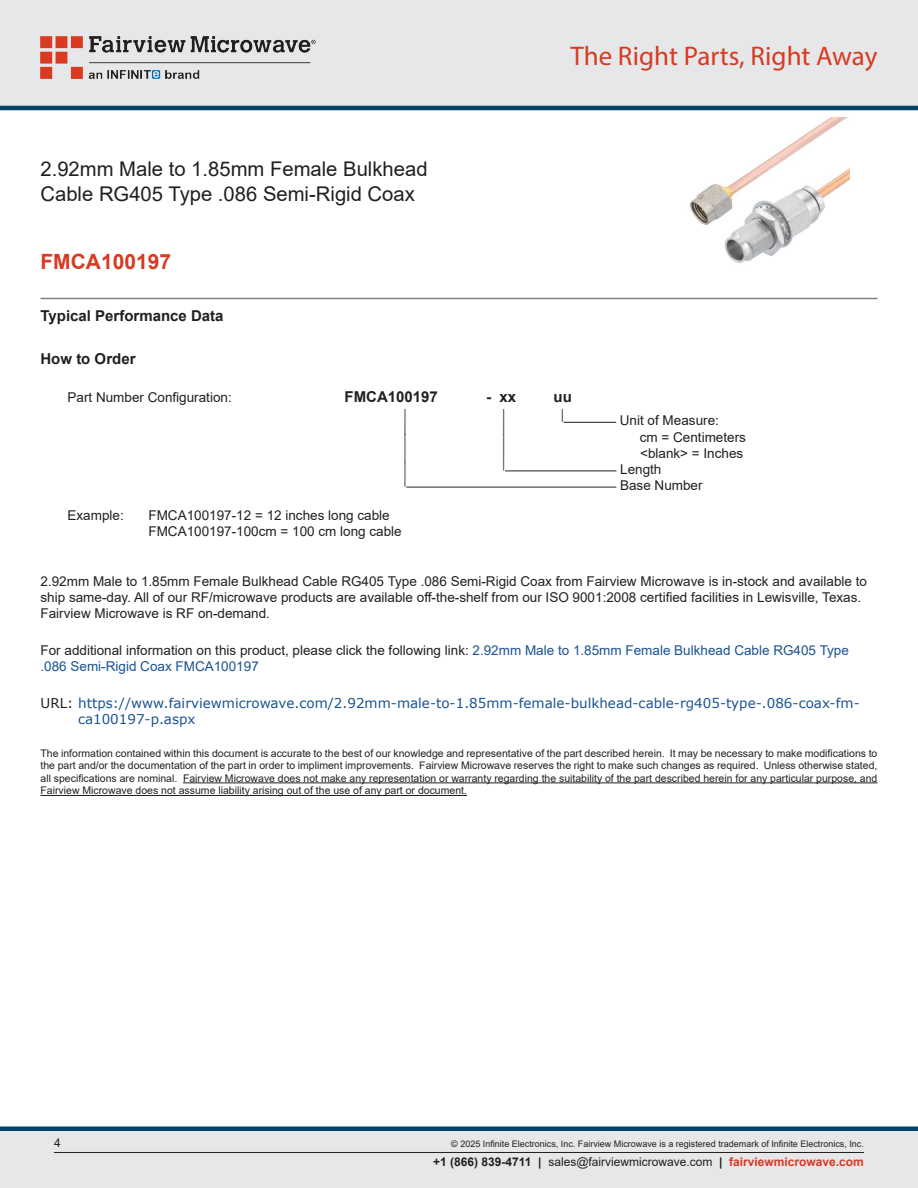
<style>
.page{position:relative;width:918px;height:1188px;background:#fff}
.page>*{position:absolute;margin:0;border:0;box-sizing:border-box;transform-origin:0 0}
.Specs_Para{font:30px "Arial";color:#231f20;scale:.33 1}
.t1{font:27px "Myriad Pro";color:#d83a22}
.Specs_Para-2{font:26.85px "Arial";color:#231f20;scale:.37 1}
.Specs_Para-3{font:25.8px "Arial";color:#231f20;scale:.39 1}
.Branded_Part_No{font:700 21px "Arial";color:#d83a22}
.Web_Description_Para{font:20.25px/24.3px "Arial";color:#231f20}
.Head1{font:700 15px "Arial";color:#231f20}
.Specs_Para-4{font:700 15px "Arial";color:#231f20}
.Specs_Para-5{font:700 15px "Arial";color:#231f20;scale:1.04 1}
.Web_Description_Para-2{font:13.5px/16.2px "Arial";color:#231f20}
.Specs_Para-6{font:13.5px "Arial";color:#231f20}
.Web_Description_Para-3{font:13.5px/16.2px "Arial";color:#1a5392}
.URL_para{font:13.5px/16.2px "Verdana";color:#1a5392}
.Specs_Para-7{font:13.5px "Arial";color:#231f20;scale:.75 1}
.t2{font:12px "Arial";color:#231f20}
.Specs_Para-8{font:11.25px "Arial";color:#231f20;scale:.86 1}
.t3{font:10.5px/12.6px "Arial";color:#231f20;text-align:justify}
.Copyright_disclaimer{font:9px "Arial";color:#231f20}
.s1{color:#231f20}
.s2{font-weight:700}
.s3{font-weight:700;color:#d83a22}
</style>
<div class="page">
<div style="left:0;top:1131px;width:918px;height:57px;background:#e6e7e9"></div>
<div style="left:0;top:1126px;width:918px;height:5px;background:#004268"></div>
<div style="left:0;top:0;width:918px;height:108px;background:#e6e7e9"></div>
<hr style="left:0;top:106px;width:918px;height:4px;background:#004268">
<img style="left:40px;top:36px;width:276px;height:42px">
<hr style="left:54px;top:1152px;width:810px;height:1px;background:#231f20">
<hr style="left:40px;top:298px;width:838px;height:1px;background:#808285">
<img style="left:689px;top:117px;width:160px;height:146px">
<hr style="left:564px;top:422px;width:52px;height:1px;background:#231f20">
<hr style="left:505px;top:470px;width:111px;height:1px;background:#231f20">
<hr style="left:406px;top:487px;width:210px;height:1px;background:#231f20">
<hr style="left:183px;top:782px;width:694px;height:1px;background:#231f20">
<hr style="left:40px;top:795px;width:427px;height:1px;background:#231f20">
<h1 class="Web_Description_Para" style="left:40px;top:157px;width:389px">2.92mm Male to 1.85mm Female Bulkhead<br>Cable RG405 Type .086 Semi-Rigid Coax</h1>
<p class="Branded_Part_No" style="left:40px;top:247px;width:132px">FMCA100197</p>
<h2 class="t1" style="left:571px;top:39px;width:308px">The Right Parts, Right Away</h2>
<p class="Head1" style="left:40px;top:306px;width:185px">Typical Performance Data</p>
<p class="Head1" style="left:40px;top:348px;width:97px">How to Order</p>
<p class="Specs_Para-6" style="left:68px;top:388px;width:166px">Part Number Configuration:</p>
<p class="Specs_Para-4" style="left:345px;top:387px;width:95px">FMCA100197</p>
<p class="Specs_Para-5" style="left:486px;top:387px;width:31px">- xx</p>
<p class="Specs_Para-4" style="left:554px;top:387px;width:20px">uu</p>
<p class="Specs_Para-7" style="left:404px;top:405px;width:5px">|</p>
<p class="Specs_Para-7" style="left:503px;top:405px;width:5px">|</p>
<p class="Specs_Para-7" style="left:561px;top:405px;width:5px">|</p>
<p class="Specs_Para-6" style="left:620px;top:411px;width:101px">Unit of Measure:</p>
<p class="Specs_Para-7" style="left:404px;top:418px;width:5px">|</p>
<p class="Specs_Para-7" style="left:503px;top:418px;width:5px">|</p>
<p class="Specs_Para-6" style="left:640px;top:428px;width:108px">cm = Centimeters</p>
<p class="Specs_Para" style="left:404px;top:425px;width:9px">|</p>
<p class="Specs_Para-2" style="left:503px;top:426px;width:9px">|</p>
<p class="Specs_Para-6" style="left:640px;top:444px;width:105px">&lt;blank&gt; = Inches</p>
<p class="Specs_Para-8" style="left:503px;top:457px;width:4px">|</p>
<p class="Specs_Para-6" style="left:620px;top:460px;width:43px">Length</p>
<p class="Specs_Para-3" style="left:404px;top:454px;width:8px">|</p>
<p class="Specs_Para-6" style="left:620px;top:476px;width:84px">Base Number</p>
<p class="Specs_Para-6" style="left:68px;top:506px;width:58px">Example:</p>
<p class="Specs_Para-6" style="left:148px;top:506px;width:243px">FMCA100197-12 = 12 inches long cable</p>
<p class="Specs_Para-6" style="left:148px;top:522px;width:255px">FMCA100197-100cm = 100 cm long cable</p>
<h1 class="Web_Description_Para-2" style="left:40px;top:573px;width:828px">2.92mm Male to 1.85mm Female Bulkhead Cable RG405 Type .086 Semi-Rigid Coax from Fairview Microwave is in-stock and available to ship same-day. All of our RF/microwave products are available off-the-shelf from our ISO 9001:2008 certified facilities in Lewisville, Texas.<br>Fairview Microwave is RF on-demand.</h1>
<h1 class="Web_Description_Para-3" style="left:40px;top:642px;width:810px"><span class="s1">For additional information on this product, please click the following link:</span> 2.92mm Male to 1.85mm Female Bulkhead Cable RG405 Type .086 Semi-Rigid Coax FMCA100197</h1>
<p class="URL_para" style="left:78px;top:694px;width:783px;text-indent:-38px"><span class="s1">URL:</span> https://www.fairviewmicrowave.com/2.92mm-male-to-1.85mm-female-bulkhead-cable-rg405-type-.086-coax-fm&shy;ca100197-p.aspx</p>
<p class="t3" style="left:40px;top:747px;width:838px">The information contained within this document is accurate to the best of our knowledge and representative of the part described herein. It may be necessary to make modifications to the part and/or the documentation of the part in order to impliment improvements. Fairview Microwave reserves the right to make such changes as required. Unless otherwise stated, all specifications are nominal. Fairview Microwave does not make any representation or warranty regarding the suitability of the part described herein for any particular purpose, and Fairview Microwave does not assume liability arising out of the use of any part or document.</p>
<p class="t2" style="left:54px;top:1135px;width:8px">4</p>
<p class="Copyright_disclaimer" style="left:451px;top:1138px;width:414px">© 2025 Infinite Electronics, Inc. Fairview Microwave is a registered trademark of Infinite Electronics, Inc.</p>
<p class="t2" style="left:433px;top:1153px;width:432px"><span class="s2">+1 (866) 839-4711 |</span> sales@fairviewmicrowave.com <span class="s2">|</span> <span class="s3">fairviewmicrowave.com</span></p>
</div>
